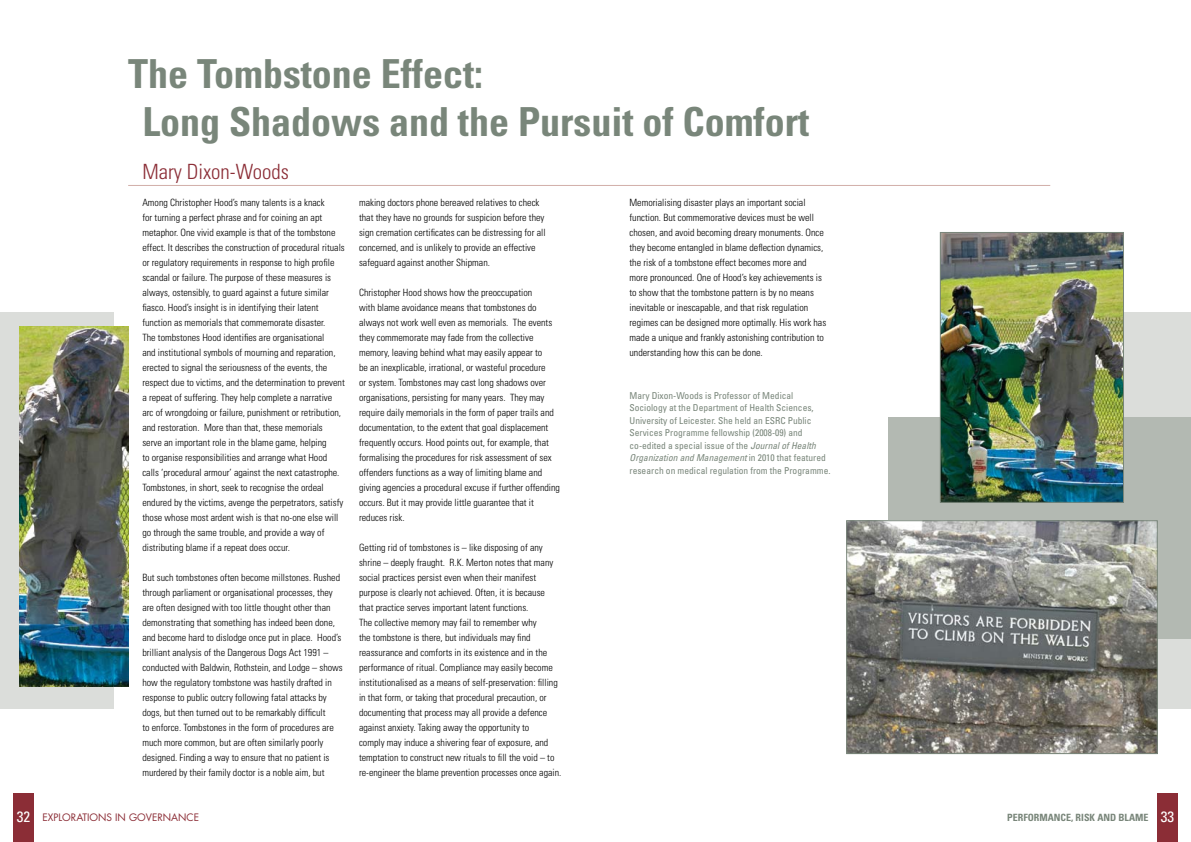
<style>
.page{position:relative;width:1191px;height:842px;background:#fff}
.page>*{position:absolute;margin:0;border:0;box-sizing:border-box;transform-origin:0 0}
.t1{font:700 condensed 40px/48px "Univers";color:#79867a}
.t2{font:300 condensed 21px "Univers";color:#8b2d36}
.t3{font:300 condensed 10px/15px "Univers";color:#000}
.t4{font:10px "Futura";color:#8b2d36}
.t5{font:700 condensed 10px "Univers";color:#79867a}
.t6{font:condensed 9.5px/12.5px "Univers";color:#79867a}
.s1{font-style:italic}
.s2{font-family:"Univers";font-stretch:condensed;font-size:15px;color:#fff}
.s3{font-weight:400;font-size:15px;color:#fff}
</style>
<div class="page">
<div style="left:13px;top:794px;width:21px;height:48px;background:#8b2d36"></div>
<div style="left:0;top:312px;width:113px;height:397px;background:#dbddda"></div>
<div style="left:1073px;top:312px;width:118px;height:397px;background:#dbddda"></div>
<div style="left:1157px;top:794px;width:20px;height:48px;background:#8b2d36"></div>
<img style="left:20px;top:326px;width:108px;height:360px">
<div style="left:888px;top:417px;width:303px;height:222px;background:#b3b9b2"></div>
<hr style="left:128px;top:185px;width:922px;height:1px;background:#d2aea9">
<img style="left:848px;top:522px;width:307px;height:230px">
<div style="left:846px;top:520px;width:311px;height:234px;border:1px solid #79867a"></div>
<img style="left:941px;top:234px;width:181px;height:267px">
<div style="left:939px;top:232px;width:185px;height:271px;border:1px solid #79867a"></div>
<h1 class="t1" style="left:142px;top:49px;width:668px;text-indent:-14px">The Tombstone Effect:<br>Long Shadows and the Pursuit of Comfort</h1>
<h2 class="t2" style="left:142px;top:159px;width:148px">Mary Dixon-Woods</h2>
<p class="t3" style="left:142px;top:195px;width:204px">Among Christopher Hood’s many talents is a knack<br>for turning a perfect phrase and for coining an apt metaphor. One vivid example is that of the tombstone effect. It describes the construction of procedural rituals or regulatory requirements in response to high profile scandal or failure. The purpose of these measures is always, ostensibly, to guard against a future similar fiasco. Hood’s insight is in identifying their latent function as memorials that commemorate disaster.<br>The tombstones Hood identifies are organisational<br>and institutional symbols of mourning and reparation, erected to signal the seriousness of the events, the respect due to victims, and the determination to prevent a repeat of suffering. They help complete a narrative arc of wrongdoing or failure, punishment or retribution, and restoration. More than that, these memorials serve an important role in the blame game, helping<br>to organise responsibilities and arrange what Hood calls ‘procedural armour’ against the next catastrophe.<br>Tombstones, in short, seek to recognise the ordeal endured by the victims, avenge the perpetrators, satisfy those whose most ardent wish is that no-one else will go through the same trouble, and provide a way of distributing blame if a repeat does occur.</p>
<p class="t3" style="left:142px;top:570px;width:202px">But such tombstones often become millstones. Rushed through parliament or organisational processes, they are often designed with too little thought other than demonstrating that something has indeed been done, and become hard to dislodge once put in place. Hood’s brilliant analysis of the Dangerous Dogs Act 1991 – conducted with Baldwin, Rothstein, and Lodge – shows how the regulatory tombstone was hastily drafted in response to public outcry following fatal attacks by dogs, but then turned out to be remarkably difficult<br>to enforce. Tombstones in the form of procedures are much more common, but are often similarly poorly designed. Finding a way to ensure that no patient is murdered by their family doctor is a noble aim, but</p>
<p class="t3" style="left:359px;top:195px;width:188px">making doctors phone bereaved relatives to check that they have no grounds for suspicion before they sign cremation certificates can be distressing for all concerned, and is unlikely to provide an effective safeguard against another Shipman.</p>
<p class="t3" style="left:359px;top:285px;width:202px">Christopher Hood shows how the preoccupation<br>with blame avoidance means that tombstones do always not work well even as memorials. The events they commemorate may fade from the collective memory, leaving behind what may easily appear to<br>be an inexplicable, irrational, or wasteful procedure<br>or system. Tombstones may cast long shadows over organisations, persisting for many years. They may require daily memorials in the form of paper trails and documentation, to the extent that goal displacement frequently occurs. Hood points out, for example, that formalising the procedures for risk assessment of sex offenders functions as a way of limiting blame and giving agencies a procedural excuse if further offending occurs. But it may provide little guarantee that it reduces risk.</p>
<p class="t3" style="left:359px;top:540px;width:204px">Getting rid of tombstones is – like disposing of any shrine – deeply fraught. R.K. Merton notes that many social practices persist even when their manifest purpose is clearly not achieved. Often, it is because that practice serves important latent functions.<br>The collective memory may fail to remember why<br>the tombstone is there, but individuals may find reassurance and comforts in its existence and in the performance of ritual. Compliance may easily become institutionalised as a means of self-preservation: filling in that form, or taking that procedural precaution, or documenting that process may all provide a defence against anxiety. Taking away the opportunity to<br>comply may induce a shivering fear of exposure, and temptation to construct new rituals to fill the void – to re-engineer the blame prevention processes once again.</p>
<p class="t3" style="left:629px;top:195px;width:198px">Memorialising disaster plays an important social function. But commemorative devices must be well chosen, and avoid becoming dreary monuments. Once they become entangled in blame deflection dynamics, the risk of a tombstone effect becomes more and more pronounced. One of Hood’s key achievements is to show that the tombstone pattern is by no means inevitable or inescapable, and that risk regulation regimes can be designed more optimally. His work has made a unique and frankly astonishing contribution to understanding how this can be done.</p>
<p class="t6" style="left:629px;top:389px;width:203px">Mary Dixon-Woods is Professor of Medical Sociology at the Department of Health Sciences, University of Leicester. She held an ESRC Public Services Programme fellowship (2008-09) and co-edited a special issue of the <span class="s1">Journal of Health Organization and Management</span> in 2010 that featured research on medical regulation from the Programme.</p>
<p class="t4" style="left:17px;top:810px;width:182px"><span class="s2">32</span> EXPLORATIONS IN GOVERNANCE</p>
<p class="t5" style="left:1007px;top:811px;width:168px">Performance, Risk and Blame <span class="s3">33</span></p>
</div>
